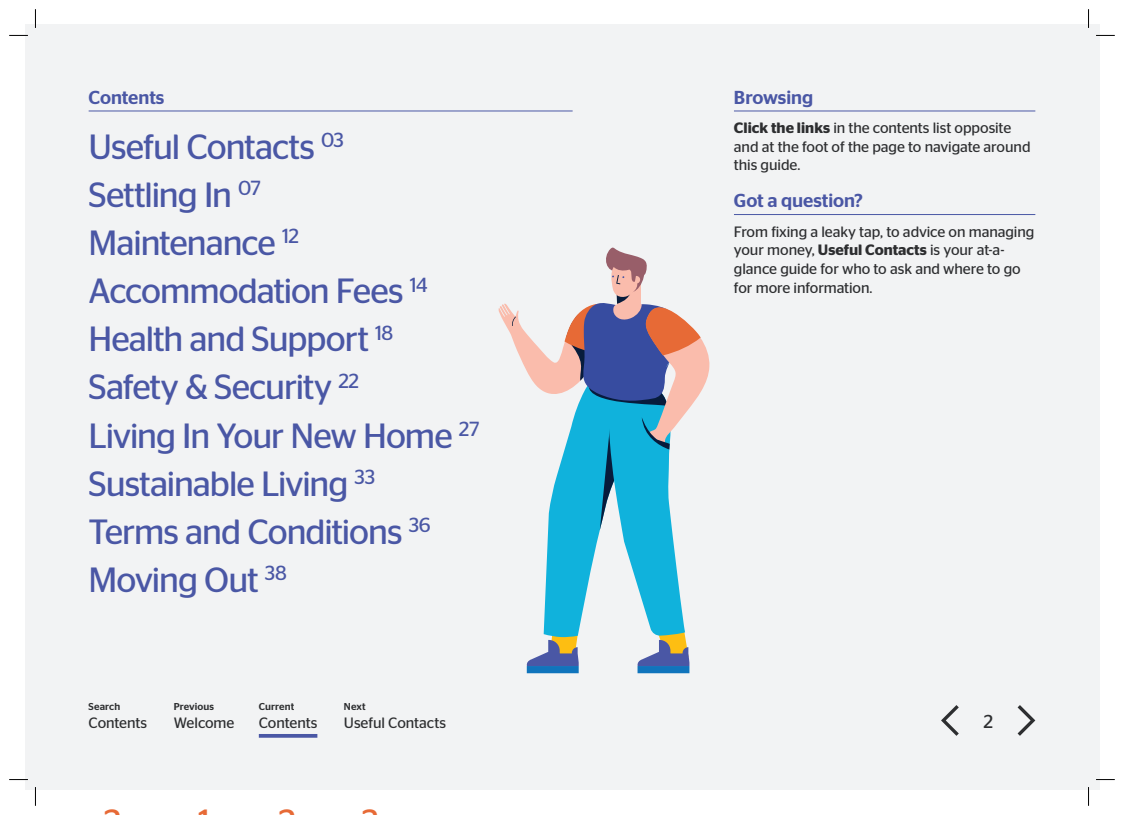
<style>
.page{position:relative;width:1124px;height:815px;background:#fff}
.page>*{position:absolute;margin:0;border:0;box-sizing:border-box;transform-origin:0 0}
.t1{font:35px/48.1px "Stag Sans";letter-spacing:-.03em;color:#4a57a5}
.t2{font:500 18.75px "Stag Sans";letter-spacing:-.005em;color:#4a57a5}
.t3{font:18.75px "Stag Sans";color:#2d2e30}
.t4{font:15px/18.8px "Stag Sans";letter-spacing:-.005em;color:#2d2e30}
.t5{font:500 10px "Stag Sans";letter-spacing:.01em;color:#2d2e30}
.s1{font-weight:600}
</style>
<div class="page">
<div style="left:25px;top:25px;width:1073px;height:765px;background:#f2f3f4"></div>
<svg style="left:941px;top:705px;width:17px;height:31px"></svg>
<svg style="left:1017px;top:705px;width:18px;height:31px"></svg>
<svg style="left:259px;top:734px;width:58px;height:4px"></svg>
<hr style="left:89px;top:111px;width:483px;height:1px;background:#4a57a5">
<hr style="left:733px;top:111px;width:302px;height:1px;background:#4a57a5">
<hr style="left:733px;top:214px;width:302px;height:1px;background:#4a57a5">
<svg style="left:498px;top:248px;width:211px;height:425px"></svg>
<svg style="left:9px;top:35px;width:19px;height:1px"></svg>
<svg style="left:1096px;top:35px;width:18px;height:1px"></svg>
<svg style="left:9px;top:779px;width:19px;height:1px"></svg>
<svg style="left:1096px;top:779px;width:18px;height:1px"></svg>
<svg style="left:35px;top:9px;width:1px;height:19px"></svg>
<svg style="left:35px;top:787px;width:1px;height:19px"></svg>
<svg style="left:1088px;top:9px;width:1px;height:19px"></svg>
<svg style="left:1088px;top:787px;width:1px;height:19px"></svg>
<p class="t2" style="left:89px;top:86px;width:77px">Contents</p>
<h1 class="t1" style="left:89px;top:122px;width:392px">Useful Contacts <sup>03<br></sup>Settling In <sup>07<br></sup>Maintenance <sup>12<br></sup>Accommodation Fees <sup>14<br></sup>Health and Support <sup>18<br></sup>Safety &amp; Security <sup>22<br></sup>Living In Your New Home <sup>27<br></sup>Sustainable Living <sup>33<br></sup>Terms and Conditions <sup>36<br></sup>Moving Out <sup>38</sup></h1>
<p class="t5" style="left:89px;top:700px;width:33px">Search</p>
<p class="t5" style="left:174px;top:700px;width:42px">Previous</p>
<p class="t5" style="left:259px;top:700px;width:37px">Current</p>
<p class="t5" style="left:344px;top:700px;width:23px">Next</p>
<p class="t4" style="left:89px;top:714px;width:60px">Contents</p>
<p class="t4" style="left:174px;top:714px;width:62px">Welcome</p>
<p class="t4" style="left:259px;top:714px;width:60px">Contents</p>
<p class="t4" style="left:344px;top:714px;width:103px">Useful Contacts</p>
<p class="t2" style="left:733px;top:86px;width:81px">Browsing</p>
<p class="t4" style="left:733px;top:118px;width:298px"><span class="s1">Click the links</span> in the contents list opposite and at the foot of the page to navigate around this guide.</p>
<p class="t2" style="left:733px;top:190px;width:130px">Got a question?</p>
<p class="t4" style="left:733px;top:222px;width:302px">From fixing a leaky tap, to advice on managing your money, <span class="s1">Useful Contacts</span> is your at-a&shy;glance guide for who to ask and where to go for more information.</p>
<p class="t3" style="left:983px;top:711px;width:11px">2</p>
</div>
